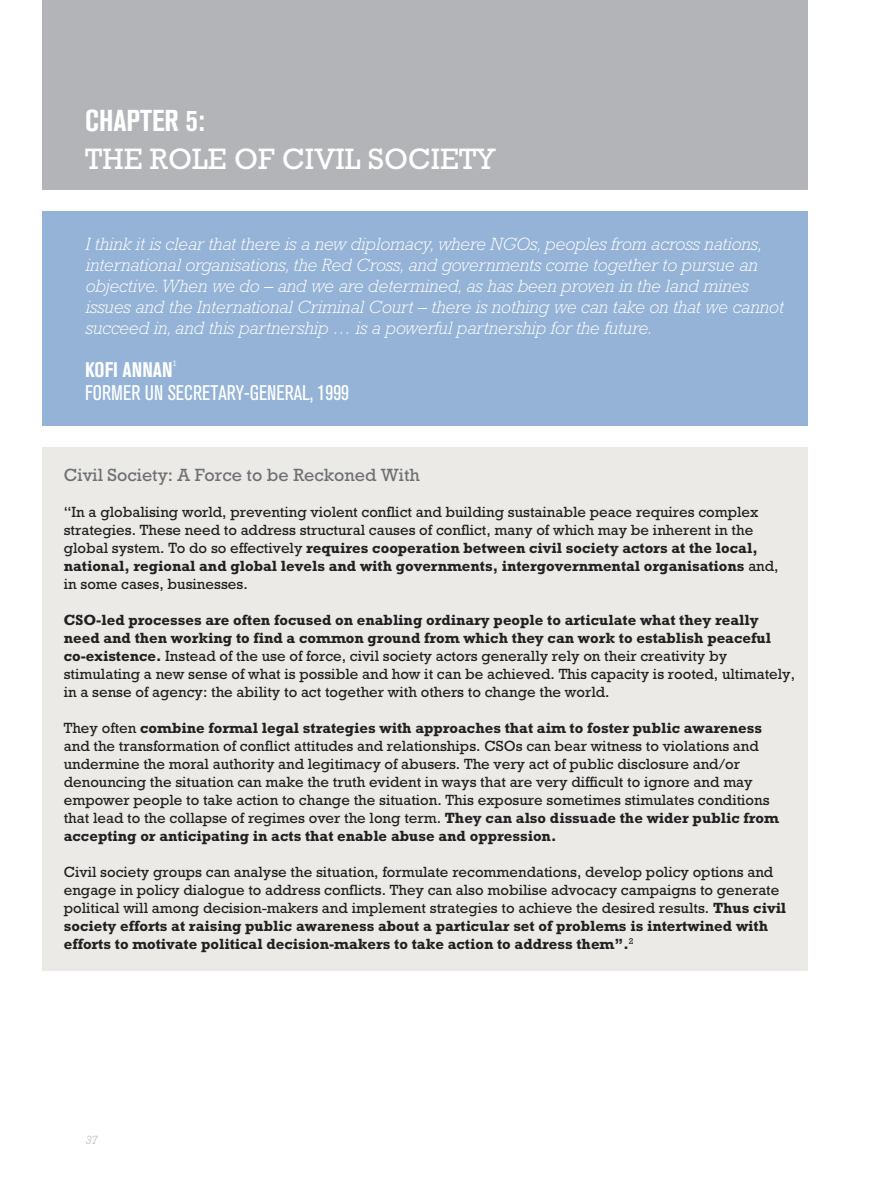
<style>
.page{position:relative;width:893px;height:1191px;background:#fff}
.page>*{position:absolute;margin:0;border:0;box-sizing:border-box;transform-origin:0 0}
.t1{font:30px "Rockwell Std";color:#fff}
.t2{font:700 condensed 30px "Akzidenz Grotesk BQ";color:#fff}
.t3{font:condensed 21px "Akzidenz Grotesk BQ";color:#fff}
.t4{font:700 condensed 21px "Akzidenz Grotesk BQ";color:#fff}
.t5{font:italic 300 18px/21px "Rockwell Std";color:#fff}
.t6{font:18px "Rockwell Std";color:#6e7072}
.t7{font:15px/18px "Rockwell Std";color:#231f20}
.t8{font:italic 300 12px "Rockwell Std";color:#a9acae}
.t9{font:8.7px "Chaparral Pro";color:#fff}
.s1{font-weight:700}
</style>
<div class="page">
<div style="left:43px;top:0;width:765px;height:190px;background:#b2b4b7"></div>
<div style="left:43px;top:447px;width:765px;height:524px;background:#ebeae7"></div>
<div style="left:43px;top:211px;width:765px;height:215px;background:#94b3d6"></div>
<h1 class="t2" style="left:85px;top:104px;width:121px">CHAPTER 5:</h1>
<h1 class="t1" style="left:85px;top:141px;width:412px">THE ROLE OF CIVIL SOCIETY</h1>
<p class="t5" style="left:85px;top:233px;width:700px">I think it is clear that there is a new diplomacy, where NGOs, peoples from across nations, international organisations, the Red Cross, and governments come together to pursue an objective. When we do – and we are determined, as has been proven in the land mines issues and the International Criminal Court – there is nothing we can take on that we cannot succeed in, and this partnership … is a powerful partnership for the future.</p>
<h2 class="t4" style="left:85px;top:357px;width:58px">KOFI ANNAN</h2>
<p class="t9" style="left:173px;top:358px;width:6px">1</p>
<h2 class="t3" style="left:85px;top:381px;width:266px">FORMER UN SECRETARY-GENERAL, 1999</h2>
<p class="t6" style="left:64px;top:465px;width:358px">Civil Society: A Force to be Reckoned With</p>
<p class="t7" style="left:64px;top:503px;width:716px">“In a globalising world, preventing violent conflict and building sustainable peace requires complex strategies. These need to address structural causes of conflict, many of which may be inherent in the global system. To do so effectively <span class="s1">requires cooperation between civil society actors at the local, national, regional and global levels and with governments, intergovernmental organisations</span> and, in some cases, businesses.</p>
<p class="t7" style="left:64px;top:611px;width:733px"><span class="s1">CSO-led processes are often focused on enabling ordinary people to articulate what they really need and then working to find a common ground from which they can work to establish peaceful co-existence.</span> Instead of the use of force, civil society actors generally rely on their creativity by stimulating a new sense of what is possible and how it can be achieved. This capacity is rooted, ultimately, in a sense of agency: the ability to act together with others to change the world.</p>
<p class="t7" style="left:64px;top:719px;width:717px">They often <span class="s1">combine formal legal strategies with approaches that aim to foster public awareness </span>and the transformation of conflict attitudes and relationships. CSOs can bear witness to violations and undermine the moral authority and legitimacy of abusers. The very act of public disclosure and/or denouncing the situation can make the truth evident in ways that are very difficult to ignore and may empower people to take action to change the situation. This exposure sometimes stimulates conditions that lead to the collapse of regimes over the long term. <span class="s1">They can also dissuade the wider public from accepting or anticipating in acts that enable abuse and oppression.</span></p>
<p class="t7" style="left:64px;top:863px;width:724px">Civil society groups can analyse the situation, formulate recommendations, develop policy options and engage in policy dialogue to address conflicts. They can also mobilise advocacy campaigns to generate political will among decision-makers and implement strategies to achieve the desired results. <span class="s1">Thus civil society efforts at raising public awareness about a particular set of problems is intertwined with efforts to motivate political decision-makers to take action to address them”.</span><sup>2</sup></p>
<p class="t8" style="left:85px;top:1132px;width:14px">37</p>
</div>
